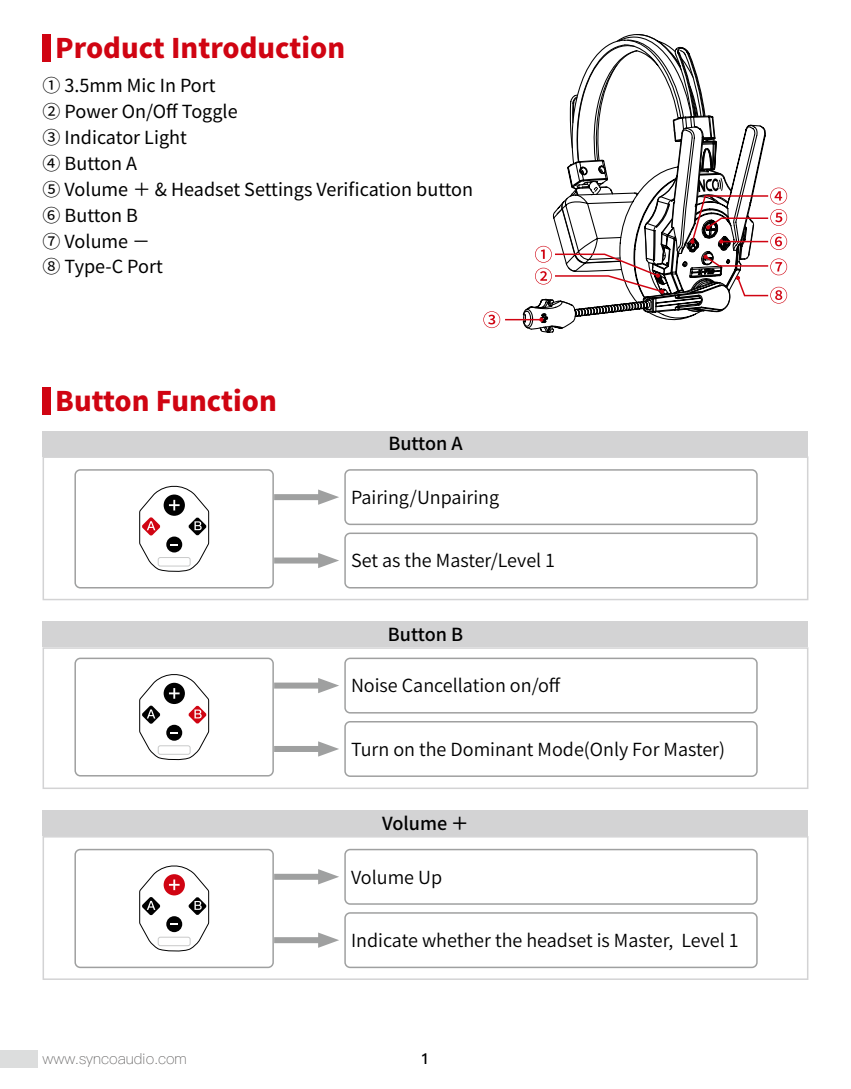
<style>
.page{position:relative;width:851px;height:1089px;background:#fff}
.page>*{position:absolute;margin:0;border:0;box-sizing:border-box;transform-origin:0 0}
.t1{font:800 27px "Source Han Sans CN";color:#d00412}
.t2{font:18px "Source Han Sans CN";color:#000}
.t3{font:18px/25.8px "Source Han Sans CN";color:#000}
.t4{font:500 18px "Source Han Sans CN";color:#000}
.t5{font:15px "Ping Fang SC Light";color:#656464}
.t6{font:15px "Ping Fang SC Bold";color:#000}
</style>
<div class="page">
<div style="left:0;top:1050px;width:38px;height:17px;background:#dcdddd"></div>
<div style="left:43px;top:34px;width:8px;height:27px;background:#d00412"></div>
<div style="left:43px;top:387px;width:8px;height:28px;background:#d00412"></div>
<div style="left:43px;top:456px;width:765px;height:144px;border:2px solid #d3d3d4"></div>
<div style="left:74px;top:469px;width:200px;height:119px;border:2px solid #9fa0a0;border-radius:5px"></div>
<div style="left:43px;top:430px;width:765px;height:26px;background:#d3d3d4"></div>
<div style="left:344px;top:469px;width:413px;height:56px;border:2px solid #9fa0a0;border-radius:5px"></div>
<div style="left:344px;top:532px;width:413px;height:56px;border:2px solid #9fa0a0;border-radius:5px"></div>
<div style="left:274px;top:494px;width:49px;height:6px;background:#9fa0a0"></div>
<svg style="left:318px;top:489px;width:21px;height:16px"></svg>
<div style="left:274px;top:557px;width:49px;height:6px;background:#9fa0a0"></div>
<svg style="left:318px;top:553px;width:21px;height:15px"></svg>
<div style="left:43px;top:647px;width:765px;height:142px;border:2px solid #d3d3d4"></div>
<div style="left:74px;top:657px;width:200px;height:119px;border:2px solid #9fa0a0;border-radius:5px"></div>
<div style="left:43px;top:621px;width:765px;height:26px;background:#d3d3d4"></div>
<div style="left:344px;top:657px;width:413px;height:56px;border:2px solid #9fa0a0;border-radius:5px"></div>
<div style="left:344px;top:721px;width:413px;height:56px;border:2px solid #9fa0a0;border-radius:5px"></div>
<div style="left:274px;top:682px;width:49px;height:6px;background:#9fa0a0"></div>
<svg style="left:318px;top:678px;width:21px;height:15px"></svg>
<div style="left:274px;top:746px;width:49px;height:6px;background:#9fa0a0"></div>
<svg style="left:318px;top:741px;width:21px;height:15px"></svg>
<svg style="left:139px;top:674px;width:70px;height:87px"></svg>
<div style="left:158px;top:745px;width:32px;height:9px;border:1px solid #c9caca;border-radius:2px"></div>
<div style="left:43px;top:836px;width:765px;height:144px;border:2px solid #d3d3d4"></div>
<div style="left:43px;top:810px;width:765px;height:26px;background:#d3d3d4"></div>
<div style="left:74px;top:848px;width:200px;height:120px;border:2px solid #9fa0a0;border-radius:5px"></div>
<div style="left:344px;top:848px;width:413px;height:56px;border:2px solid #9fa0a0;border-radius:5px"></div>
<div style="left:344px;top:912px;width:413px;height:56px;border:2px solid #9fa0a0;border-radius:5px"></div>
<div style="left:274px;top:873px;width:49px;height:6px;background:#9fa0a0"></div>
<svg style="left:318px;top:869px;width:21px;height:15px"></svg>
<div style="left:274px;top:937px;width:49px;height:6px;background:#9fa0a0"></div>
<svg style="left:318px;top:932px;width:21px;height:15px"></svg>
<svg style="left:139px;top:865px;width:70px;height:87px"></svg>
<div style="left:158px;top:936px;width:32px;height:10px;border:1px solid #c9caca;border-radius:2px"></div>
<svg style="left:139px;top:485px;width:70px;height:87px"></svg>
<div style="left:158px;top:557px;width:32px;height:9px;border:1px solid #c9caca;border-radius:2px"></div>
<svg style="left:522px;top:306px;width:177px;height:27px"></svg>
<svg style="left:553px;top:39px;width:191px;height:274px"></svg>
<svg style="left:483px;top:311px;width:17px;height:17px"></svg>
<svg style="left:535px;top:178px;width:252px;height:133px"></svg>
<hr style="left:505px;top:319px;width:36px;height:1px;background:#d00412">
<svg style="left:539px;top:317px;width:4px;height:5px"></svg>
<h1 class="t1" style="left:55px;top:33px;width:291px">Product Introduction</h1>
<p class="t3" style="left:43px;top:73px;width:432px">① 3.5mm Mic In Port<br>② Power On/Off Toggle<br>③ Indicator Light<br>④ Button A<br>⑤ Volume ＋ &amp; Headset Settings Verification button<br>⑥ Button B<br>⑦ Volume －<br>⑧ Type-C Port</p>
<h1 class="t1" style="left:55px;top:386px;width:223px">Button Function</h1>
<p class="t4" style="left:388px;top:433px;width:76px">Button A</p>
<p class="t2" style="left:351px;top:487px;width:149px">Pairing/Unpairing</p>
<p class="t2" style="left:351px;top:550px;width:206px">Set as the Master/Level 1</p>
<p class="t4" style="left:388px;top:624px;width:77px">Button B</p>
<p class="t2" style="left:351px;top:675px;width:211px">Noise Cancellation on/off</p>
<p class="t2" style="left:351px;top:739px;width:375px">Turn on the Dominant Mode(Only For Master)</p>
<p class="t4" style="left:382px;top:813px;width:88px">Volume ＋</p>
<p class="t2" style="left:351px;top:866px;width:93px">Volume Up</p>
<p class="t2" style="left:351px;top:930px;width:389px">Indicate whether the headset is Master, Level 1</p>
<p class="t5" style="left:43px;top:1049px;width:146px">www.syncoaudio.com</p>
<p class="t6" style="left:421px;top:1049px;width:10px">1</p>
</div>
